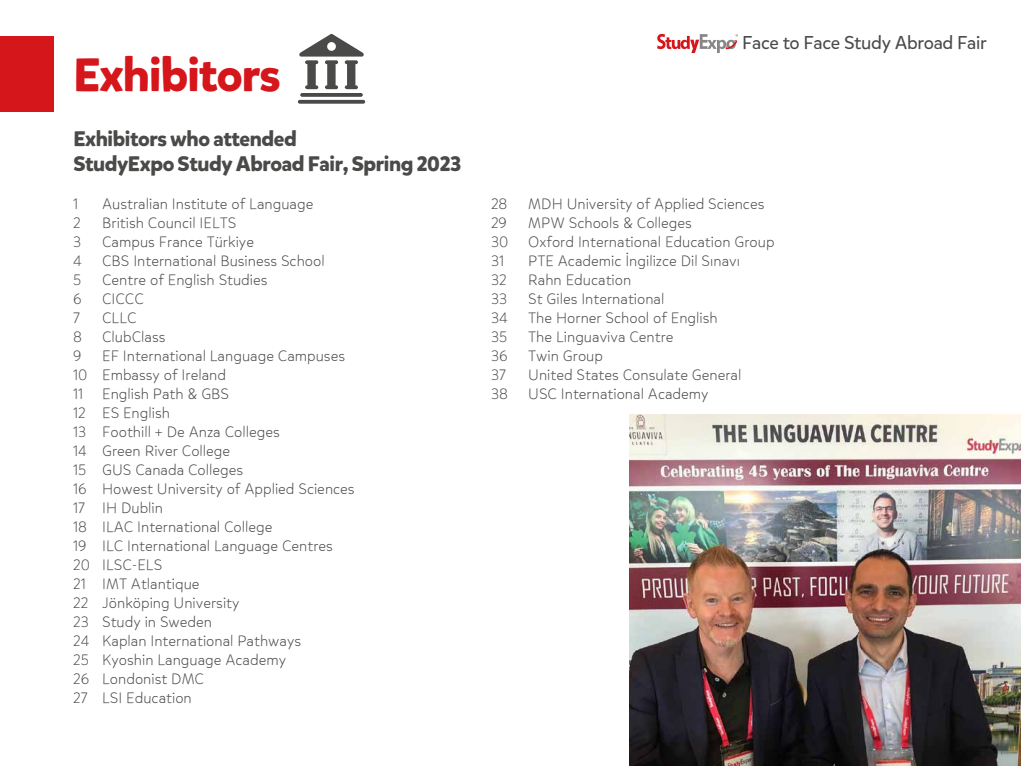
<style>
.page{position:relative;width:1021px;height:766px;background:#fff}
.page>*{position:absolute;margin:0;border:0;box-sizing:border-box;transform-origin:0 0}
.t1{font:700 46.3px "Mikado";letter-spacing:-.02em;color:#d5161b}
.t2{font:700 20.9px/25.1px "Mikado";letter-spacing:-.02em;color:#4a4a49}
.t3{font:18.5px "Mikado";letter-spacing:-.02em;color:#4a4a49}
.t4{font:300 15px/19px "Mikado";color:#4a4a49}
</style>
<div class="page">
<div style="left:0;top:36px;width:53px;height:75px;background:#d5161b"></div>
<svg style="left:298px;top:34px;width:67px;height:70px"></svg>
<svg style="left:657px;top:34px;width:81px;height:19px"></svg>
<img style="left:629px;top:414px;width:391px;height:351px">
<p class="t3" style="left:742px;top:31px;width:246px">Face to Face Study Abroad Fair</p>
<h1 class="t1" style="left:73px;top:46px;width:209px">Exhibitors</h1>
<h2 class="t2" style="left:73px;top:126px;width:389px">Exhibitors who attended<br>StudyExpo Study Abroad Fair, Spring 2023</h2>
<p class="t4" style="left:73px;top:194px;width:18px">1<br>2<br>3<br>4<br>5<br>6<br>7<br>8<br>9<br>10<br>11<br>12<br>13<br>14<br>15<br>16<br>17<br>18<br>19<br>20<br>21<br>22<br>23<br>24<br>25<br>26<br>27</p>
<p class="t4" style="left:102px;top:194px;width:254px">Australian Institute of Language<br>British Council IELTS<br>Campus France Türkiye<br>CBS International Business School<br>Centre of English Studies<br>CICCC<br>CLLC<br>ClubClass<br>EF International Language Campuses<br>Embassy of Ireland<br>English Path &amp; GBS<br>ES English<br>Foothill + De Anza Colleges<br>Green River College<br>GUS Canada Colleges<br>Howest University of Applied Sciences<br>IH Dublin<br>ILAC International College<br>ILC International Language Centres<br>ILSC-ELS<br>IMT Atlantique<br>Jönköping University<br>Study in Sweden<br>Kaplan International Pathways<br>Kyoshin Language Academy<br>Londonist DMC<br>LSI Education</p>
<p class="t4" style="left:491px;top:194px;width:19px">28<br>29<br>30<br>31<br>32<br>33<br>34<br>35<br>36<br>37<br>38</p>
<p class="t4" style="left:528px;top:194px;width:248px">MDH University of Applied Sciences<br>MPW Schools &amp; Colleges<br>Oxford International Education Group<br>PTE Academic İngilizce Dil Sınavı<br>Rahn Education<br>St Giles International<br>The Horner School of English<br>The Linguaviva Centre<br>Twin Group<br>United States Consulate General<br>USC International Academy</p>
</div>
